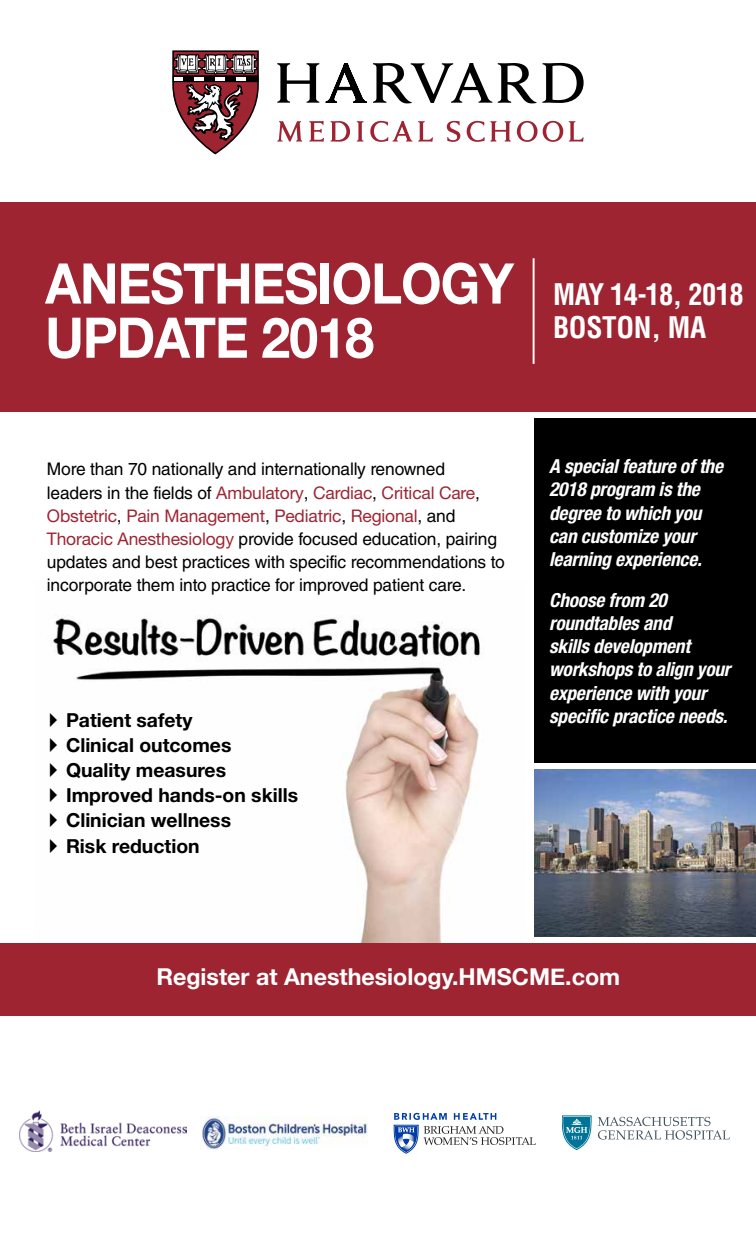
<style>
.page{position:relative;width:756px;height:1260px;background:#fff}
.page>*{position:absolute;margin:0;border:0;box-sizing:border-box;transform-origin:0 0}
.t1{font:700 56.18px/54.2px "Helvetica Neue";letter-spacing:-.02em;color:#fff;scale:.93 1}
.t2{font:700 condensed 29.05px/32.9px "Helvetica LT Std";letter-spacing:-.02em;color:#fff}
.t3{font:700 23.28px "Helvetica Neue";color:#fff}
.t4{font:italic 700 condensed 19.43px/23.3px "Helvetica Neue";letter-spacing:-.01em;color:#fff}
.t5{font:700 19.43px/25.2px "Helvetica Neue LT Std";color:#000}
.t6{font:17.5px/23.3px "Helvetica LT Std";letter-spacing:-.01em;color:#000}
.t7{font:17.5px/23.3px "Helvetica Neue LT Std";letter-spacing:-.01em;color:#9e2432}
.s1{font-family:"Helvetica LT Std";color:#000}
.s2{font-family:"Helvetica Neue LT Std";color:#9e2432}
</style>
<div class="page">
<img style="left:535px;top:769px;width:221px;height:168px">
<img style="left:34px;top:616px;width:492px;height:328px">
<div style="left:0;top:944px;width:756px;height:72px;background:#9e2432"></div>
<div style="left:535px;top:419px;width:221px;height:344px;background:#000"></div>
<div style="left:0;top:202px;width:756px;height:210px;background:#9e2432"></div>
<hr style="left:533px;top:258px;width:2px;height:106px;background:#fff">
<img style="left:19px;top:1110px;width:168px;height:41px">
<img style="left:202px;top:1117px;width:166px;height:32px">
<svg style="left:394px;top:1113px;width:142px;height:40px"></svg>
<svg style="left:562px;top:1116px;width:29px;height:34px"></svg>
<svg style="left:598px;top:1117px;width:132px;height:23px"></svg>
<svg style="left:277px;top:63px;width:307px;height:40px"></svg>
<svg style="left:277px;top:121px;width:307px;height:21px"></svg>
<svg style="left:172px;top:50px;width:87px;height:104px"></svg>
<svg style="left:50px;top:713px;width:7px;height:14px"></svg>
<svg style="left:50px;top:738px;width:7px;height:14px"></svg>
<svg style="left:50px;top:763px;width:7px;height:14px"></svg>
<svg style="left:50px;top:788px;width:7px;height:14px"></svg>
<svg style="left:50px;top:813px;width:7px;height:14px"></svg>
<svg style="left:50px;top:838px;width:7px;height:15px"></svg>
<h1 class="t1" style="left:45px;top:258px;width:506px">ANESTHESIOLOGY<br>UPDATE 2018</h1>
<h2 class="t2" style="left:553px;top:278px;width:192px">MAY 14-18, 2018<br>BOSTON, MA</h2>
<p class="t6" style="left:47px;top:458px;width:400px">More than 70 nationally and internationally renowned</p>
<p class="t7" style="left:47px;top:481px;width:435px"><span class="s1">leaders in the fields of</span> Ambulatory<span class="s1">,</span> Cardiac<span class="s1">,</span> Critical Care<span class="s1">,<br></span>Obstetric<span class="s1">,</span> Pain Management<span class="s1">,</span> Pediatric<span class="s1">,</span> Regional<span class="s1">, and</span></p>
<p class="t6" style="left:47px;top:527px;width:459px"><span class="s2">Thoracic Anesthesiology</span> provide focused education, pairing updates and best practices with specific recommendations to incorporate them into practice for improved patient care.</p>
<p class="t5" style="left:66px;top:707px;width:234px">Patient safety<br>Clinical outcomes<br>Quality measures<br>Improved hands-on skills<br>Clinician wellness<br>Risk reduction</p>
<p class="t4" style="left:549px;top:454px;width:175px">A special feature of the<br>2018 program is the degree to which you can customize your learning experience.</p>
<p class="t4" style="left:549px;top:588px;width:183px">Choose from 20 roundtables and<br>skills development workshops to align your experience with your specific practice needs.</p>
<h3 class="t3" style="left:156px;top:959px;width:465px">Register at Anesthesiology.HMSCME.com</h3>
</div>
